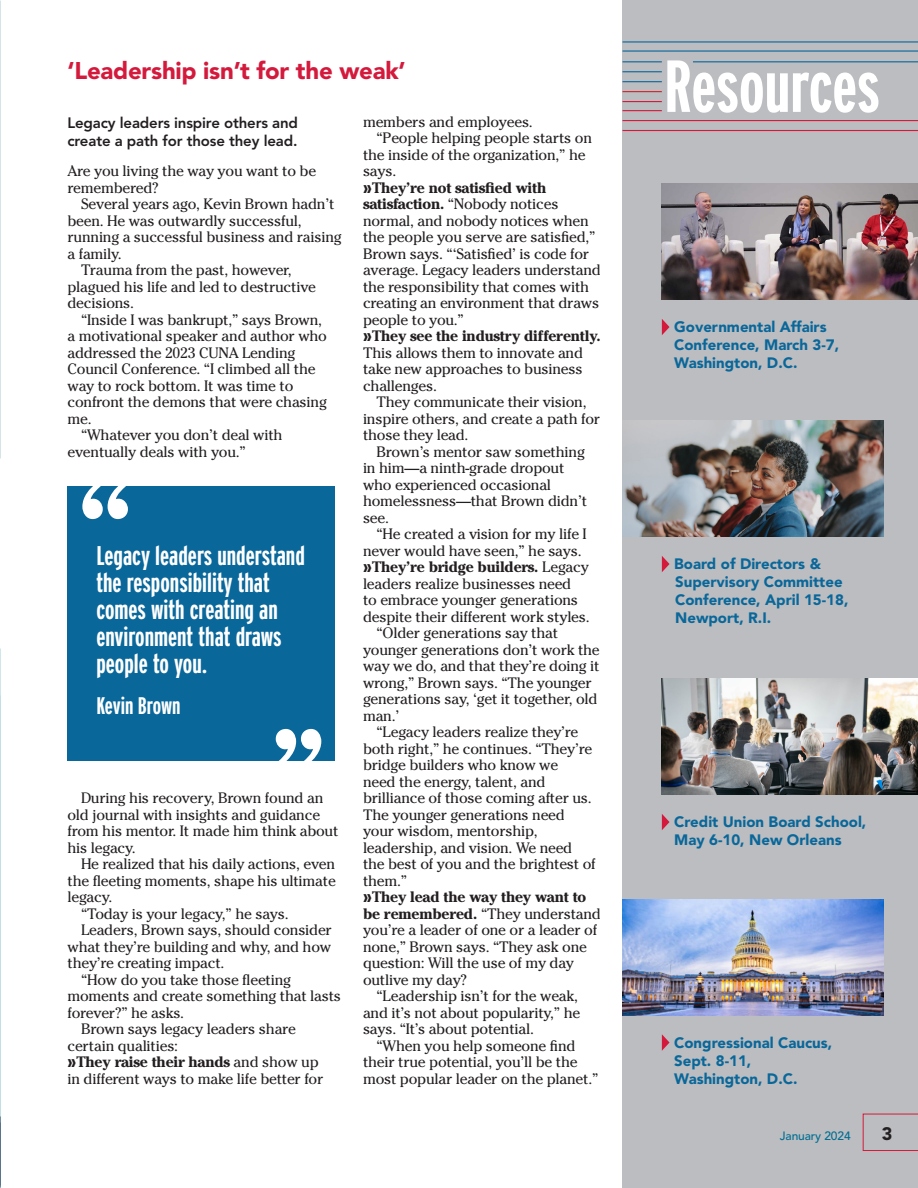
<style>
.page{position:relative;width:918px;height:1188px;background:#fff}
.page>*{position:absolute;margin:0;border:0;box-sizing:border-box;transform-origin:0 0}
.t1{font:700 120px "Cheltenham Std";color:#fff}
.t2{font:700 73.5px "Interstate Compressed";letter-spacing:-.005em;color:#fff}
.t3{font:700 27px/27px "Interstate Compressed";color:#fff}
.SubHead{font:900 24px "Avenir LT Std";letter-spacing:-.01em;color:#d41a3c}
.t4{font:700 24px "Interstate Compressed";letter-spacing:-.005em;color:#fff}
.t5{font:900 18px "Avenir LT Std";color:#231f20}
.Body_indent{font:15px/16.5px "Cheltenham Std";letter-spacing:-.015em;color:#231f20}
.t6{font:900 15px/18px "Avenir LT Std";color:#09679a}
.ByLine{font:800 15px/18px "Avenir LT Std";letter-spacing:-.01em;color:#231f20}
.BodyText{font:15px/16.5px "Cheltenham Std";letter-spacing:-.015em;color:#231f20}
.SubscriberExclusive{font:500 12px "Avenir LT Std";letter-spacing:-.01em;color:#006d92}
.s1{font-family:"Interstate Condensed";font-weight:900}
.s2{font-weight:700}
</style>
<div class="page">
<div style="left:622px;top:0;width:296px;height:1188px;background:#bcbdc0"></div>
<svg style="left:863px;top:1114px;width:55px;height:37px"></svg>
<img style="left:662px;top:184px;width:256px;height:116px">
<img style="left:622px;top:421px;width:261px;height:115px">
<img style="left:662px;top:679px;width:256px;height:115px">
<img style="left:622px;top:899px;width:261px;height:116px">
<svg style="left:662px;top:319px;width:8px;height:16px"></svg>
<svg style="left:662px;top:556px;width:8px;height:16px"></svg>
<svg style="left:662px;top:814px;width:8px;height:16px"></svg>
<svg style="left:662px;top:1034px;width:8px;height:17px"></svg>
<hr style="left:622px;top:61px;width:40px;height:1px;background:#09679a">
<hr style="left:693px;top:61px;width:225px;height:1px;background:#09679a">
<hr style="left:622px;top:50px;width:296px;height:2px;background:#09679a">
<hr style="left:622px;top:41px;width:296px;height:2px;background:#09679a">
<hr style="left:622px;top:101px;width:40px;height:1px;background:#d41a3c">
<hr style="left:622px;top:110px;width:40px;height:1px;background:#d41a3c">
<hr style="left:622px;top:91px;width:40px;height:1px;background:#d1232a">
<hr style="left:622px;top:81px;width:40px;height:1px;background:#09679a">
<hr style="left:622px;top:71px;width:40px;height:1px;background:#09679a">
<hr style="left:622px;top:130px;width:296px;height:1px;background:#d41a3c">
<hr style="left:622px;top:120px;width:296px;height:1px;background:#d41a3c">
<div style="left:68px;top:487px;width:267px;height:274px;background:#09679a"></div>
<svg style="left:0;top:1154px;width:1px;height:12px"></svg>
<p class="SubHead" style="left:68px;top:56px;width:340px">‘Leadership isn’t for the weak’</p>
<p class="ByLine" style="left:68px;top:114px;width:232px">Legacy leaders inspire others and create a path for those they lead.</p>
<p class="Body_indent" style="left:363px;top:113px;width:171px">members and employees.</p>
<p class="Body_indent" style="left:363px;top:130px;width:231px;text-indent:14px">“People helping people starts on the inside of the organization,” he says.</p>
<p class="Body_indent" style="left:363px;top:179px;width:239px"><span class="s1">»</span><span class="s2">They’re not satisfied with satisfaction.</span> “Nobody notices normal, and nobody notices when the people you serve are satisfied,”<br>Brown says. “‘Satisfied’ is code for average. Legacy leaders understand the responsibility that comes with creating an environment that draws people to you.”</p>
<p class="Body_indent" style="left:363px;top:328px;width:239px"><span class="s1">»</span><span class="s2">They see the industry differently.<br></span>This allows them to innovate and take new approaches to business challenges.</p>
<p class="Body_indent" style="left:363px;top:394px;width:239px;text-indent:14px">They communicate their vision, inspire others, and create a path for those they lead.</p>
<p class="Body_indent" style="left:363px;top:443px;width:226px;text-indent:14px">Brown’s mentor saw something in him—a ninth-grade dropout who experienced occasional homelessness—that Brown didn’t see.</p>
<p class="Body_indent" style="left:363px;top:526px;width:225px;text-indent:14px">“He created a vision for my life I never would have seen,” he says.</p>
<p class="Body_indent" style="left:363px;top:559px;width:228px"><span class="s1">»</span><span class="s2">They’re bridge builders.</span> Legacy leaders realize businesses need<br>to embrace younger generations despite their different work styles.</p>
<p class="Body_indent" style="left:363px;top:625px;width:238px;text-indent:14px">“Older generations say that younger generations don’t work the way we do, and that they’re doing it wrong,” Brown says. “The younger generations say, ‘get it together, old man.’</p>
<p class="Body_indent" style="left:363px;top:724px;width:234px;text-indent:14px">“Legacy leaders realize they’re both right,” he continues. “They’re bridge builders who know we<br>need the energy, talent, and brilliance of those coming after us.<br>The younger generations need your wisdom, mentorship, leadership, and vision. We need the best of you and the brightest of them.”</p>
<p class="Body_indent" style="left:363px;top:889px;width:239px"><span class="s1">»</span><span class="s2">They lead the way they want to be remembered.</span> “They understand you’re a leader of one or a leader of none,” Brown says. “They ask one question: Will the use of my day outlive my day?</p>
<p class="Body_indent" style="left:363px;top:988px;width:219px;text-indent:14px">“Leadership isn’t for the weak, and it’s not about popularity,” he says. “It’s about potential.</p>
<p class="Body_indent" style="left:363px;top:1037px;width:237px;text-indent:14px">“When you help someone find their true potential, you’ll be the most popular leader on the planet.”</p>
<p class="BodyText" style="left:68px;top:163px;width:250px">Are you living the way you want to be remembered?</p>
<p class="Body_indent" style="left:68px;top:196px;width:276px;text-indent:14px">Several years ago, Kevin Brown hadn’t been. He was outwardly successful, running a successful business and raising a family.</p>
<p class="Body_indent" style="left:68px;top:262px;width:250px;text-indent:14px">Trauma from the past, however, plagued his life and led to destructive decisions.</p>
<p class="Body_indent" style="left:68px;top:311px;width:261px;text-indent:14px">“Inside I was bankrupt,” says Brown, a motivational speaker and author who addressed the 2023 CUNA Lending<br>Council Conference. “I climbed all the way to rock bottom. It was time to confront the demons that were chasing me.</p>
<p class="Body_indent" style="left:68px;top:427px;width:217px;text-indent:14px">“Whatever you don’t deal with eventually deals with you.”</p>
<p class="t1" style="left:75px;top:456px;width:61px">“</p>
<p class="t3" style="left:96px;top:542px;width:210px">Legacy leaders understand the responsibility that comes with creating an environment that draws people to you.</p>
<p class="t4" style="left:96px;top:692px;width:86px">Kevin Brown</p>
<p class="t1" style="left:329px;top:792px;width:61px;rotate:-180deg">“</p>
<p class="Body_indent" style="left:68px;top:790px;width:273px;text-indent:14px">During his recovery, Brown found an old journal with insights and guidance from his mentor. It made him think about his legacy.</p>
<p class="Body_indent" style="left:68px;top:856px;width:270px;text-align:justify;text-indent:14px">He realized that his daily actions, even the fleeting moments, shape his ultimate legacy.</p>
<p class="Body_indent" style="left:81px;top:905px;width:209px">“Today is your legacy,” he says.</p>
<p class="Body_indent" style="left:68px;top:922px;width:266px;text-align:justify;text-indent:14px">Leaders, Brown says, should consider what they’re building and why, and how they’re creating impact.</p>
<p class="Body_indent" style="left:68px;top:971px;width:275px;text-indent:14px">“How do you take those fleeting moments and create something that lasts forever?” he asks.</p>
<p class="Body_indent" style="left:68px;top:1021px;width:230px;text-indent:14px">Brown says legacy leaders share certain qualities:</p>
<p class="Body_indent" style="left:68px;top:1054px;width:257px"><span class="s1">»</span><span class="s2">They raise their hands</span> and show up in different ways to make life better for</p>
<p class="t2" style="left:664px;top:46px;width:217px">Resources</p>
<p class="t6" style="left:674px;top:318px;width:166px">Governmental Affairs<br>Conference, March 3-7,<br>Washington, D.C.</p>
<p class="t6" style="left:674px;top:555px;width:176px">Board of Directors &amp;<br>Supervisory Committee<br>Conference, April 15-18,</p>
<p class="t6" style="left:675px;top:609px;width:98px">Newport, R.I.</p>
<p class="t6" style="left:674px;top:813px;width:194px">Credit Union Board School,<br>May 6-10, New Orleans</p>
<p class="t6" style="left:674px;top:1033px;width:160px">Congressional Caucus,<br>Sept. 8-11,<br>Washington, D.C.</p>
<p class="SubscriberExclusive" style="left:780px;top:1129px;width:72px">January 2024</p>
<p class="t5" style="left:882px;top:1123px;width:12px">3</p>
</div>
